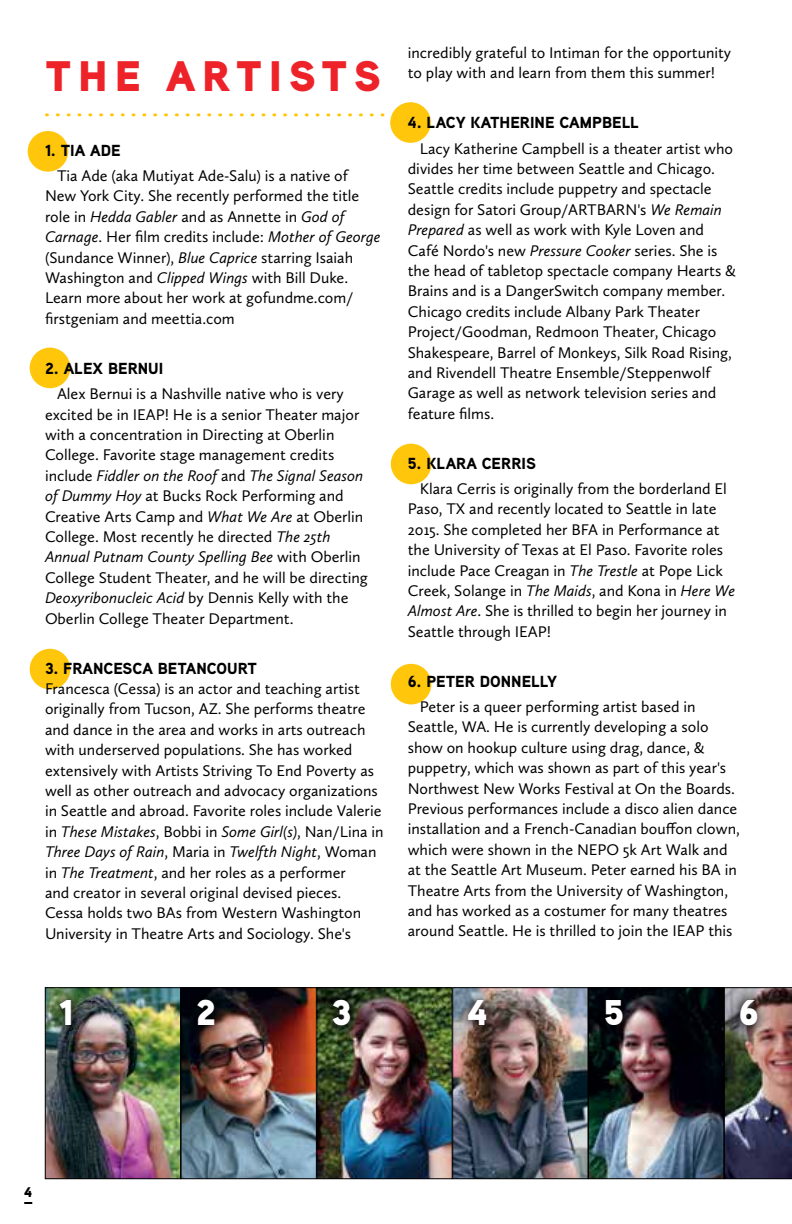
<style>
.page{position:relative;width:792px;height:1224px;background:#fff}
.page>*{position:absolute;margin:0;border:0;box-sizing:border-box;transform-origin:0 0}
.t1{font:900 42.8px "Aaux Next";letter-spacing:.16em;color:#ed2329}
.t2{font:900 35.8px "Aaux Next";color:#fff}
.t3{font:16px/20.4px "Calluna Sans";color:#000}
.t4{font:900 16px "Aaux Next";color:#000}
.t5{font:900 14px "Aaux Next";color:#000}
.s1{font-style:italic}
</style>
<div class="page">
<div style="left:28px;top:131px;width:40px;height:41px;background:#ffc60b;border-radius:50%"></div>
<div style="left:30px;top:348px;width:40px;height:40px;background:#ffc60b;border-radius:50%"></div>
<div style="left:30px;top:649px;width:40px;height:40px;background:#ffc60b;border-radius:50%"></div>
<div style="left:391px;top:664px;width:40px;height:40px;background:#ffc60b;border-radius:50%"></div>
<div style="left:391px;top:444px;width:40px;height:40px;background:#ffc60b;border-radius:50%"></div>
<div style="left:390px;top:102px;width:41px;height:41px;background:#ffc60b;border-radius:50%"></div>
<svg style="left:46px;top:113px;width:337px;height:3px"></svg>
<img style="left:47px;top:989px;width:132px;height:188px">
<div style="left:45px;top:987px;width:136px;height:192px;border:1px solid #000"></div>
<div style="left:49px;top:988px;width:35px;height:49px;background:#000;opacity:.9"></div>
<img style="left:183px;top:989px;width:132px;height:188px">
<div style="left:181px;top:987px;width:136px;height:192px;border:1px solid #000"></div>
<div style="left:186px;top:987px;width:40px;height:50px;background:#000;opacity:.9"></div>
<img style="left:319px;top:989px;width:131px;height:188px">
<div style="left:317px;top:987px;width:135px;height:192px;border:1px solid #000"></div>
<div style="left:322px;top:988px;width:40px;height:49px;background:#000;opacity:.9"></div>
<img style="left:454px;top:989px;width:132px;height:188px">
<div style="left:452px;top:987px;width:136px;height:192px;border:1px solid #000"></div>
<div style="left:457px;top:988px;width:41px;height:49px;background:#000;opacity:.9"></div>
<img style="left:590px;top:989px;width:132px;height:188px">
<div style="left:588px;top:987px;width:136px;height:192px;border:1px solid #000"></div>
<div style="left:594px;top:988px;width:40px;height:49px;background:#000;opacity:.9"></div>
<img style="left:724px;top:987px;width:68px;height:192px">
<div style="left:728px;top:988px;width:41px;height:49px;background:#000;opacity:.9"></div>
<svg style="left:24px;top:1202px;width:8px;height:2px"></svg>
<h1 class="t1" style="left:45px;top:45px;width:337px">THE ARTISTS</h1>
<p class="t4" style="left:45px;top:139px;width:77px">1. TIA ADE</p>
<p class="t3" style="left:45px;top:165px;width:337px;text-indent:12px">Tia Ade (aka Mutiyat Ade-Salu) is a native of New York City. She recently performed the title role in <span class="s1">Hedda Gabler</span> and as Annette in <span class="s1">God of Carnage</span>. Her film credits include: <span class="s1">Mother of George </span>(Sundance Winner), <span class="s1">Blue Caprice</span> starring Isaiah Washington and <span class="s1">Clipped Wings</span> with Bill Duke.<br>Learn more about her work at gofundme.com/ firstgeniam and meettia.com</p>
<p class="t4" style="left:45px;top:357px;width:120px">2. ALEX BERNUI</p>
<p class="t3" style="left:45px;top:383px;width:325px;text-indent:12px">Alex Bernui is a Nashville native who is very excited be in IEAP! He is a senior Theater major with a concentration in Directing at Oberlin College. Favorite stage management credits include <span class="s1">Fiddler on the Roof</span> and <span class="s1">The Signal Season of Dummy Hoy</span> at Bucks Rock Performing and Creative Arts Camp and <span class="s1">What We Are</span> at Oberlin College. Most recently he directed <span class="s1">The 25th Annual Putnam County Spelling Bee</span> with Oberlin College Student Theater, and he will be directing <span class="s1">Deoxyribonucleic Acid</span> by Dennis Kelly with the Oberlin College Theater Department.</p>
<p class="t4" style="left:45px;top:657px;width:213px">3. FRANCESCA BETANCOURT</p>
<p class="t3" style="left:45px;top:678px;width:340px">Francesca (Cessa) is an actor and teaching artist originally from Tucson, AZ. She performs theatre and dance in the area and works in arts outreach with underserved populations. She has worked extensively with Artists Striving To End Poverty as well as other outreach and advocacy organizations in Seattle and abroad. Favorite roles include Valerie in <span class="s1">These Mistakes</span>, Bobbi in <span class="s1">Some Girl(s)</span>, Nan/Lina in <span class="s1">Three Days of Rain</span>, Maria in <span class="s1">Twelfth Night</span>, Woman in <span class="s1">The Treatment</span>, and her roles as a performer<br>and creator in several original devised pieces.<br>Cessa holds two BAs from Western Washington University in Theatre Arts and Sociology. She's</p>
<p class="t3" style="left:408px;top:42px;width:325px">incredibly grateful to Intiman for the opportunity to play with and learn from them this summer!</p>
<p class="t4" style="left:408px;top:111px;width:233px">4. LACY KATHERINE CAMPBELL</p>
<p class="t3" style="left:408px;top:138px;width:330px;text-indent:12px">Lacy Katherine Campbell is a theater artist who divides her time between Seattle and Chicago.<br>Seattle credits include puppetry and spectacle design for Satori Group/ARTBARN's <span class="s1">We Remain Prepared</span> as well as work with Kyle Loven and Café Nordo's new <span class="s1">Pressure Cooker</span> series. She is the head of tabletop spectacle company Hearts &amp; Brains and is a DangerSwitch company member.<br>Chicago credits include Albany Park Theater Project/Goodman, Redmoon Theater, Chicago Shakespeare, Barrel of Monkeys, Silk Road Rising, and Rivendell Theatre Ensemble/Steppenwolf Garage as well as network television series and feature films.</p>
<p class="t4" style="left:408px;top:452px;width:130px">5. KLARA CERRIS</p>
<p class="t3" style="left:408px;top:478px;width:329px;text-indent:12px">Klara Cerris is originally from the borderland El Paso, TX and recently located to Seattle in late 2015. She completed her BFA in Performance at the University of Texas at El Paso. Favorite roles include Pace Creagan in <span class="s1">The Trestle</span> at Pope Lick Creek, Solange in <span class="s1">The Maids</span>, and Kona in <span class="s1">Here We Almost Are</span>. She is thrilled to begin her journey in Seattle through IEAP!</p>
<p class="t4" style="left:408px;top:670px;width:151px">6. PETER DONNELLY</p>
<p class="t3" style="left:408px;top:696px;width:334px;text-indent:12px">Peter is a queer performing artist based in Seattle, WA. He is currently developing a solo show on hookup culture using drag, dance, &amp; puppetry, which was shown as part of this year's Northwest New Works Festival at On the Boards.<br>Previous performances include a disco alien dance installation and a French-Canadian bouffon clown, which were shown in the NEPO 5k Art Walk and at the Seattle Art Museum. Peter earned his BA in Theatre Arts from the University of Washington, and has worked as a costumer for many theatres around Seattle. He is thrilled to join the IEAP this</p>
<h2 class="t2" style="left:59px;top:986px;width:17px">1</h2>
<h2 class="t2" style="left:196px;top:986px;width:22px">2</h2>
<h2 class="t2" style="left:331px;top:986px;width:22px">3</h2>
<h2 class="t2" style="left:467px;top:986px;width:22px">4</h2>
<h2 class="t2" style="left:604px;top:986px;width:22px">5</h2>
<h2 class="t2" style="left:739px;top:986px;width:22px">6</h2>
<p class="t5" style="left:24px;top:1182px;width:10px">4</p>
</div>
